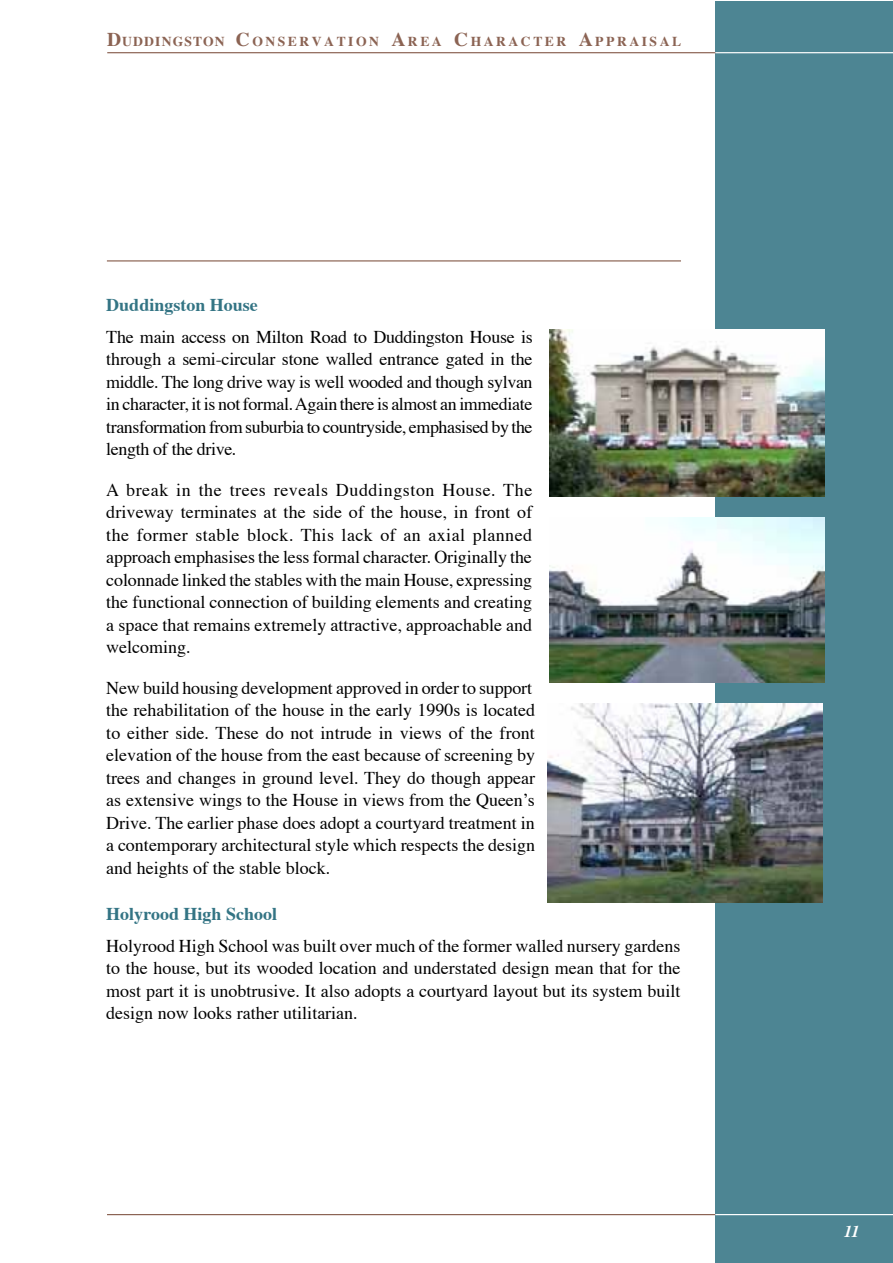
<style>
.page{position:relative;width:893px;height:1263px;background:#fff}
.page>*{position:absolute;margin:0;border:0;box-sizing:border-box;transform-origin:0 0}
.t1{font:18px/22.5px "Times";color:#000;text-align:justify}
.t2{font:700 18px "Times";color:#337484}
.t3{font:italic 700 16.5px "Times";color:#fff}
.t4{font:700 13.65px "Times";letter-spacing:.185em;color:#8b6353}
.s1{font-size:19.5px}
</style>
<div class="page">
<div style="left:715px;top:1px;width:178px;height:1262px;background:#4d8593"></div>
<hr style="left:107px;top:52px;width:608px;height:1px;background:#8b6353">
<hr style="left:107px;top:1214px;width:608px;height:1px;background:#8b6353">
<hr style="left:715px;top:52px;width:178px;height:1px;background:#fff">
<hr style="left:715px;top:1214px;width:178px;height:1px;background:#fff">
<hr style="left:107px;top:260px;width:574px;height:1px;background:#8b6353">
<img style="left:549px;top:518px;width:275px;height:164px">
<img style="left:550px;top:329px;width:274px;height:167px">
<img style="left:548px;top:703px;width:275px;height:199px">
<p class="t4" style="left:107px;top:32px;width:576px"><span class="s1">D</span>UDDINGSTON <span class="s1">C</span>ONSERVATION <span class="s1">A</span>REA <span class="s1">C</span>HARACTER <span class="s1">A</span>PPRAISAL</p>
<p class="t2" style="left:106px;top:293px;width:153px">DUDDINGSTON HOUSE</p>
<p class="t1" style="left:106px;top:326px;width:428px">The main access on Milton Road to Duddingston House is through a semi-circular stone walled entrance gated in the middle. The long drive way is well wooded and though sylvan in character, it is not formal. Again there is almost an immediate transformation from suburbia to countryside, emphasised by the length of the drive.</p>
<p class="t1" style="left:106px;top:479px;width:428px">A break in the trees reveals Duddingston House. The driveway terminates at the side of the house, in front of the former stable block. This lack of an axial planned approach emphasises the less formal character. Originally the colonnade linked the stables with the main House, expressing the functional connection of building elements and creating a space that remains extremely attractive, approachable and welcoming.</p>
<p class="t1" style="left:106px;top:677px;width:430px;text-align:left">New build housing development approved in order to support the rehabilitation of the house in the early 1990s is located to either side. These do not intrude in views of the front elevation of the house from the east because of screening by trees and changes in ground level. They do though appear as extensive wings to the House in views from the Queen’s Drive. The earlier phase does adopt a courtyard treatment in a contemporary architectural style which respects the design and heights of the stable block.</p>
<p class="t2" style="left:106px;top:902px;width:172px">HOLYROOD HIGH SCHOOL</p>
<p class="t1" style="left:106px;top:935px;width:576px">Holyrood High School was built over much of the former walled nursery gardens to the house, but its wooded location and understated design mean that for the most part it is unobtrusive. It also adopts a courtyard layout but its system built design now looks rather utilitarian.</p>
<p class="t3" style="left:844px;top:1221px;width:17px">11</p>
</div>
